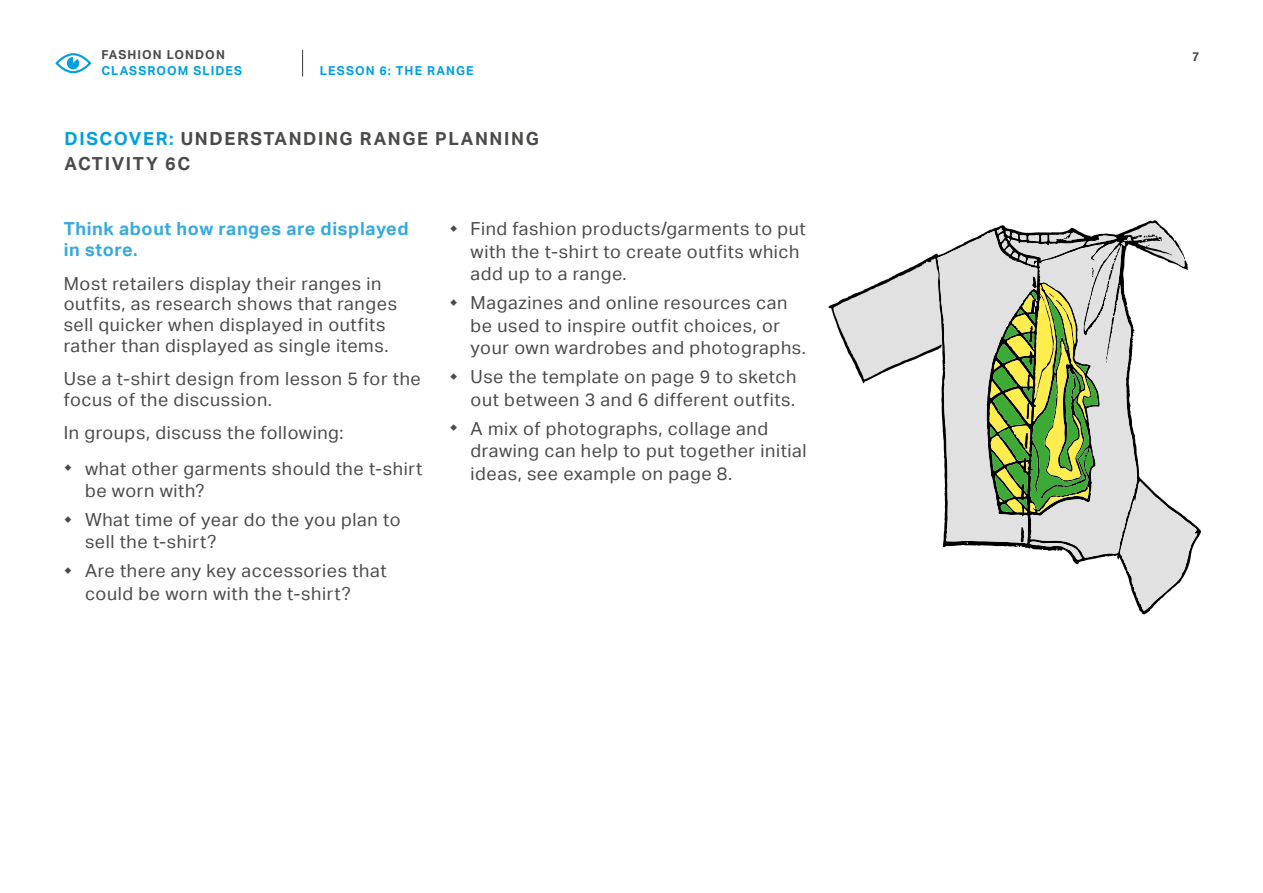
<style>
.page{position:relative;width:1263px;height:893px;background:#fff}
.page>*{position:absolute;margin:0;border:0;box-sizing:border-box;transform-origin:0 0}
.t1{font:18px/22.5px "Aktiv Grotesk Trial";letter-spacing:.035em;color:#4a4a49}
.t2{font:700 18px/24.9px "Aktiv Grotesk Trial";letter-spacing:.09em;color:#4a4a49}
.t3{font:700 18px/20.7px "Aktiv Grotesk Trial";letter-spacing:.035em;color:#36a9e1}
.t4{font:500 12.75px "Akzidenz Grotesk BQ";color:#4a4a49}
.t5{font:700 12.3px "Aktiv Grotesk Trial";letter-spacing:.09em;color:#009fe3}
.t6{font:700 12.3px "Aktiv Grotesk Trial";letter-spacing:.09em;color:#4a4a49}
.s1{color:#009fe3}
</style>
<div class="page">
<svg style="left:302px;top:50px;width:1px;height:27px"></svg>
<div style="left:56px;top:53px;width:35px;height:20px;border:2px solid #009fe3;border-radius:50%"></div>
<svg style="left:67px;top:57px;width:12px;height:12px"></svg>
<svg style="left:829px;top:221px;width:368px;height:390px"></svg>
<p class="t6" style="left:101px;top:47px;width:125px">FASHION LONDON</p>
<p class="t4" style="left:1192px;top:49px;width:9px">7</p>
<p class="t5" style="left:101px;top:64px;width:142px">CLASSROOM SLIDES</p>
<p class="t5" style="left:320px;top:64px;width:155px">LESSON 6: THE RANGE</p>
<p class="t2" style="left:65px;top:126px;width:476px"><span class="s1">DISCOVER:</span> UNDERSTANDING RANGE PLANNING<br>ACTIVITY 6C</p>
<p class="t3" style="left:64px;top:219px;width:346px">Think about how ranges are displayed in store.</p>
<p class="t1" style="left:64px;top:273px;width:335px;line-height:20.7px">Most retailers display their ranges in outfits, as research shows that ranges sell quicker when displayed in outfits rather than displayed as single items.</p>
<p class="t1" style="left:64px;top:369px;width:359px;line-height:20.7px">Use a t-shirt design from lesson 5 for the focus of the discussion.</p>
<p class="t1" style="left:85px;top:415px;width:339px;line-height:35.2px;text-indent:-21px">In groups, discuss the following:<br>what other garments should the t-shirt</p>
<p class="t1" style="left:85px;top:476px;width:317px;line-height:29px">be worn with?<br>What time of year do the you plan to</p>
<p class="t1" style="left:85px;top:528px;width:303px;line-height:29px">sell the t-shirt?<br>Are there any key accessories that</p>
<p class="t1" style="left:85px;top:582px;width:267px">could be worn with the t-shirt?</p>
<p class="t1" style="left:471px;top:218px;width:337px">Find fashion products/garments to put with the t-shirt to create outfits which add up to a range.</p>
<p class="t1" style="left:471px;top:292px;width:337px">Magazines and online resources can be used to inspire outfit choices, or your own wardrobes and photographs.</p>
<p class="t1" style="left:471px;top:366px;width:327px">Use the template on page 9 to sketch out between 3 and 6 different outfits.</p>
<p class="t1" style="left:471px;top:417px;width:338px">A mix of photographs, collage and drawing can help to put together initial ideas, see example on page 8.</p>
</div>
